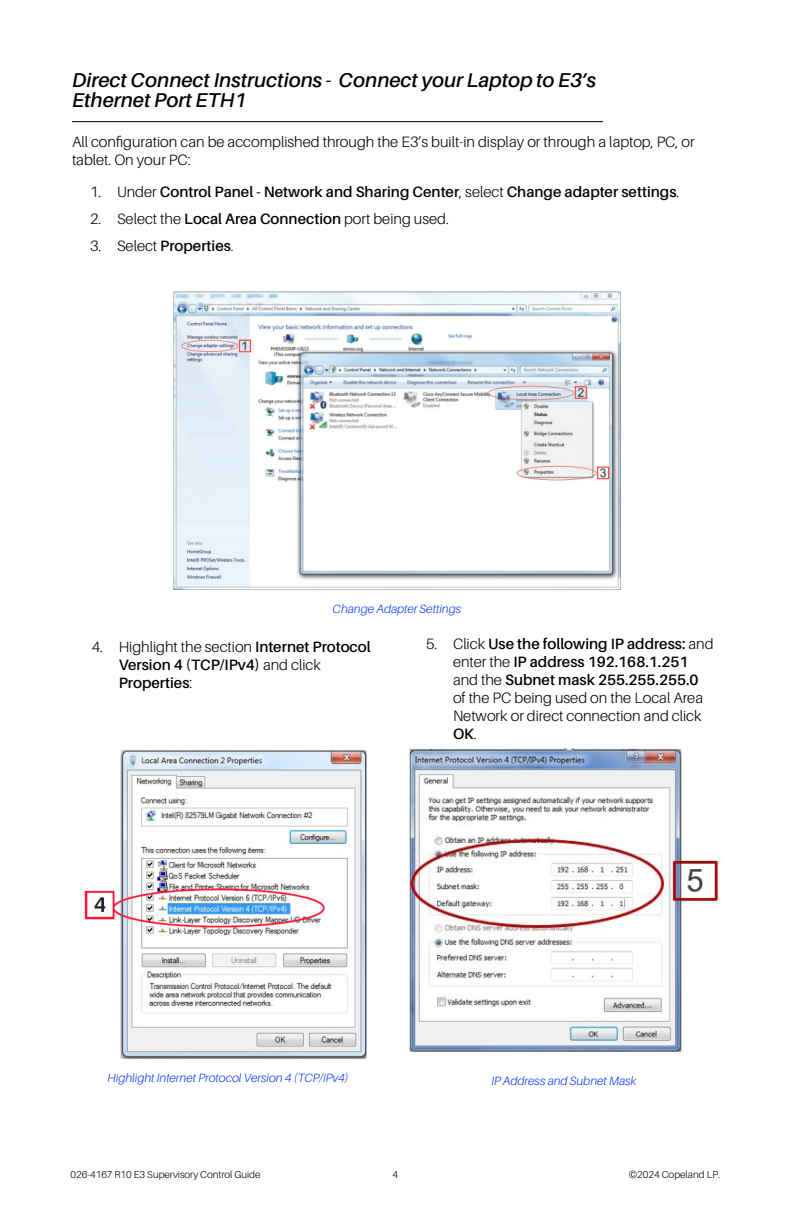
<style>
.page{position:relative;width:792px;height:1224px;background:#fff}
.page>*{position:absolute;margin:0;border:0;box-sizing:border-box;transform-origin:0 0}
.t1{font:italic 600 20px/20px "Aileron";color:#000}
.t2{font:300 15px/18px "Aileron";color:#000}
.t3{font:600 15px/18px "Aileron";color:#000}
.t4{font:italic 300 12px "Aileron";color:#0f3cff}
.t5{font:300 10px "Aileron";color:#000}
.s1{font-weight:300}
.s2{font-weight:600}
</style>
<div class="page">
<hr style="left:72px;top:121px;width:531px;height:1px;background:#000">
<img style="left:173px;top:291px;width:448px;height:298px">
<img style="left:84px;top:750px;width:282px;height:309px">
<img style="left:409px;top:748px;width:311px;height:304px">
<h1 class="t1" style="left:72px;top:71px;width:526px">Direct Connect Instructions - Connect your Laptop to E3’s<br>Ethernet Port ETH1</h1>
<p class="t2" style="left:72px;top:133px;width:624px">All configuration can be accomplished through the E3’s built-in display or through a laptop, PC, or tablet. On your PC:</p>
<p class="t3" style="left:90px;top:183px;width:591px"><span class="s1">1. Under</span> Control Panel - Network and Sharing Center<span class="s1">, select</span> Change adapter settings<span class="s1">.</span></p>
<p class="t2" style="left:90px;top:210px;width:360px">2. Select the <span class="s2">Local Area Connection</span> port being used.</p>
<p class="t3" style="left:90px;top:237px;width:145px"><span class="s1">3. Select</span> Properties<span class="s1">.</span></p>
<p class="t4" style="left:333px;top:602px;width:130px">Change Adapter Settings</p>
<p class="t3" style="left:119px;top:638px;width:253px;text-indent:-27px"><span class="s1">4. Highlight the section</span> Internet Protocol<br>Version 4 (TCP/IPv4) <span class="s1">and click<br></span>Properties<span class="s1">:</span></p>
<p class="t2" style="left:453px;top:635px;width:262px;text-indent:-27px">5. Click <span class="s2">Use the following IP address:</span> and enter the <span class="s2">IP address 192.168.1.251 </span>and the <span class="s2">Subnet mask 255.255.255.0 </span>of the PC being used on the Local Area<br>Network or direct connection and click<br><span class="s2">OK</span>.</p>
<p class="t4" style="left:108px;top:1071px;width:242px">Highlight Internet Protocol Version 4 (TCP/IPv4)</p>
<p class="t4" style="left:491px;top:1074px;width:147px">IP Address and Subnet Mask</p>
<p class="t5" style="left:71px;top:1169px;width:191px">026-4167 R10 E3 Supervisory Control Guide</p>
<p class="t5" style="left:392px;top:1169px;width:7px">4</p>
<p class="t5" style="left:629px;top:1169px;width:93px">©2024 Copeland LP.</p>
</div>
